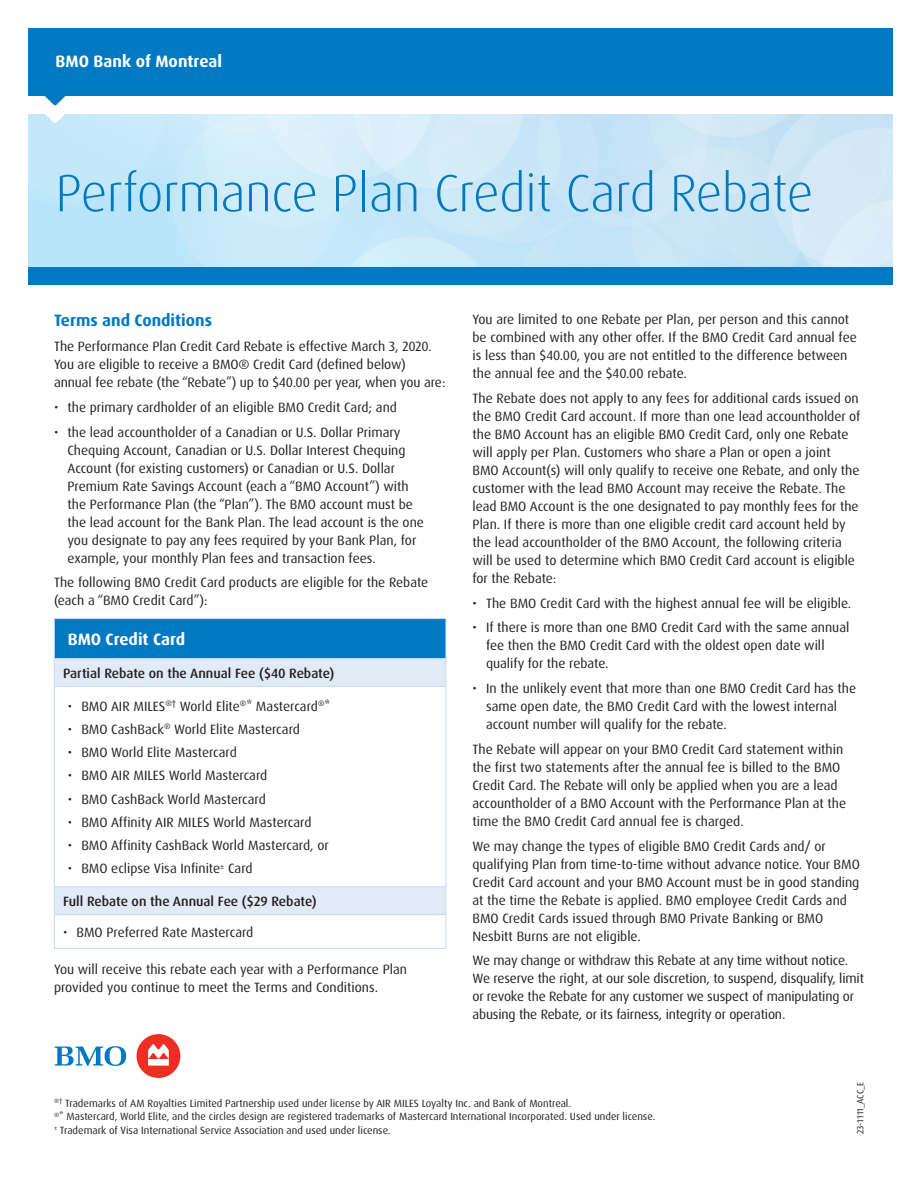
<style>
.page{position:relative;width:918px;height:1188px;background:#fff}
.page>*{position:absolute;margin:0;border:0;box-sizing:border-box;transform-origin:0 0}
.Cover_Title{font:300 52.5px "Dax Pro";letter-spacing:-.01em;color:#0079c2}
.Paragraph_headline{font:700 16.5px "Dax Pro";color:#0079c2}
.Line_of_Business{font:700 16.5px "Dax Pro";letter-spacing:.005em;color:#fff}
.Table_headline{font:700 16.5px "Dax Pro";color:#fff}
.Body_copy__black{font:13.5px/18px "Dax Pro";color:#231f20}
.Table_column_header{font:500 13.5px "Dax Pro";color:#231f20}
.Footnote{font:10.5px "Dax Pro";color:#231f20}
.t1{font:9px "Dax Pro";color:#231f20}
</style>
<div class="page">
<div style="left:28px;top:267px;width:864px;height:18px;background:#0079c2"></div>
<div style="left:28px;top:28px;width:864px;height:68px;background:#0079c2"></div>
<svg style="left:28px;top:96px;width:864px;height:171px;background:#cfeaf8"></svg>
<div style="left:54px;top:619px;width:392px;height:40px;background:#0079c2"></div>
<svg style="left:55px;top:659px;width:391px;height:255px"></svg>
<hr style="left:54px;top:618px;width:392px;height:1px;background:#c6d8ef">
<hr style="left:54px;top:619px;width:1px;height:39px;background:#c6d8ef">
<hr style="left:446px;top:619px;width:1px;height:39px;background:#c6d8ef">
<hr style="left:54px;top:658px;width:392px;height:1px;background:#c6d8ef">
<svg style="left:54px;top:659px;width:1px;height:27px"></svg>
<svg style="left:446px;top:659px;width:1px;height:27px"></svg>
<hr style="left:54px;top:686px;width:392px;height:1px;background:#c6d8ef">
<hr style="left:54px;top:687px;width:1px;height:199px;background:#c6d8ef">
<hr style="left:446px;top:687px;width:1px;height:199px;background:#c6d8ef">
<hr style="left:54px;top:886px;width:392px;height:1px;background:#c6d8ef">
<svg style="left:54px;top:887px;width:1px;height:27px"></svg>
<svg style="left:446px;top:887px;width:1px;height:27px"></svg>
<hr style="left:54px;top:914px;width:392px;height:1px;background:#c6d8ef">
<hr style="left:54px;top:915px;width:1px;height:33px;background:#c6d8ef">
<hr style="left:446px;top:915px;width:1px;height:33px;background:#c6d8ef">
<hr style="left:54px;top:948px;width:392px;height:1px;background:#c6d8ef">
<svg style="left:55px;top:1046px;width:71px;height:20px"></svg>
<div style="left:137px;top:1034px;width:43px;height:44px;background:#ee2e22;border-radius:50%"></div>
<svg style="left:148px;top:1044px;width:21px;height:22px"></svg>
<h1 class="Line_of_Business" style="left:55px;top:51px;width:168px">BMO Bank of Montreal</h1>
<h1 class="Cover_Title" style="left:55px;top:159px;width:759px">Performance Plan Credit Card Rebate</h1>
<h2 class="Paragraph_headline" style="left:54px;top:310px;width:160px">Terms and Conditions</h2>
<p class="Body_copy__black" style="left:54px;top:338px;width:393px">The Performance Plan Credit Card Rebate is effective March 3, 2020.<br>You are eligible to receive a BMO® Credit Card (defined below) annual fee rebate (the “Rebate”) up to $40.00 per year, when you are:</p>
<p class="Body_copy__black" style="left:54px;top:398px;width:345px">• the primary cardholder of an eligible BMO Credit Card; and</p>
<p class="Body_copy__black" style="left:68px;top:423px;width:358px;text-indent:-14px">• the lead accountholder of a Canadian or U.S. Dollar Primary Chequing Account, Canadian or U.S. Dollar Interest Chequing Account (for existing customers) or Canadian or U.S. Dollar Premium Rate Savings Account (each a “BMO Account”) with the Performance Plan (the “Plan”). The BMO account must be the lead account for the Bank Plan. The lead account is the one you designate to pay any fees required by your Bank Plan, for example, your monthly Plan fees and transaction fees.</p>
<p class="Body_copy__black" style="left:54px;top:574px;width:376px">The following BMO Credit Card products are eligible for the Rebate (each a “BMO Credit Card”):</p>
<h3 class="Table_headline" style="left:68px;top:629px;width:119px">BMO Credit Card</h3>
<h4 class="Table_column_header" style="left:63px;top:664px;width:273px">Partial Rebate on the Annual Fee ($40 Rebate)</h4>
<p class="Body_copy__black" style="left:68px;top:697px;width:264px">• BMO AIR MILES<sup>®†</sup> World Elite<sup>®</sup>* Mastercard<sup>®</sup>*</p>
<p class="Body_copy__black" style="left:68px;top:720px;width:234px">• BMO CashBack<sup>®</sup> World Elite Mastercard</p>
<p class="Body_copy__black" style="left:68px;top:743px;width:171px">• BMO World Elite Mastercard</p>
<p class="Body_copy__black" style="left:68px;top:767px;width:201px">• BMO AIR MILES World Mastercard</p>
<p class="Body_copy__black" style="left:68px;top:790px;width:200px">• BMO CashBack World Mastercard</p>
<p class="Body_copy__black" style="left:68px;top:813px;width:245px">• BMO Affinity AIR MILES World Mastercard</p>
<p class="Body_copy__black" style="left:68px;top:836px;width:262px">• BMO Affinity CashBack World Mastercard, or</p>
<p class="Body_copy__black" style="left:68px;top:860px;width:186px">• BMO eclipse Visa Infinite<sup>±</sup> Card</p>
<h4 class="Table_column_header" style="left:63px;top:893px;width:255px">Full Rebate on the Annual Fee ($29 Rebate)</h4>
<p class="Body_copy__black" style="left:63px;top:923px;width:192px">• BMO Preferred Rate Mastercard</p>
<p class="Body_copy__black" style="left:54px;top:961px;width:355px">You will receive this rebate each year with a Performance Plan provided you continue to meet the Terms and Conditions.</p>
<p class="Body_copy__black" style="left:472px;top:310px;width:386px">You are limited to one Rebate per Plan, per person and this cannot be combined with any other offer. If the BMO Credit Card annual fee is less than $40.00, you are not entitled to the difference between the annual fee and the $40.00 rebate.</p>
<p class="Body_copy__black" style="left:472px;top:389px;width:389px">The Rebate does not apply to any fees for additional cards issued on the BMO Credit Card account. If more than one lead accountholder of the BMO Account has an eligible BMO Credit Card, only one Rebate will apply per Plan. Customers who share a Plan or open a joint<br>BMO Account(s) will only qualify to receive one Rebate, and only the customer with the lead BMO Account may receive the Rebate. The lead BMO Account is the one designated to pay monthly fees for the Plan. If there is more than one eligible credit card account held by the lead accountholder of the BMO Account, the following criteria will be used to determine which BMO Credit Card account is eligible for the Rebate:</p>
<p class="Body_copy__black" style="left:472px;top:594px;width:380px">• The BMO Credit Card with the highest annual fee will be eligible.</p>
<p class="Body_copy__black" style="left:486px;top:619px;width:365px;text-indent:-14px">• If there is more than one BMO Credit Card with the same annual fee then the BMO Credit Card with the oldest open date will qualify for the rebate.</p>
<p class="Body_copy__black" style="left:486px;top:679px;width:372px;text-indent:-14px">• In the unlikely event that more than one BMO Credit Card has the same open date, the BMO Credit Card with the lowest internal account number will qualify for the rebate.</p>
<p class="Body_copy__black" style="left:472px;top:740px;width:375px">The Rebate will appear on your BMO Credit Card statement within the first two statements after the annual fee is billed to the BMO Credit Card. The Rebate will only be applied when you are a lead accountholder of a BMO Account with the Performance Plan at the time the BMO Credit Card annual fee is charged.</p>
<p class="Body_copy__black" style="left:472px;top:837px;width:389px">We may change the types of eligible BMO Credit Cards and/ or qualifying Plan from time-to-time without advance notice. Your BMO Credit Card account and your BMO Account must be in good standing at the time the Rebate is applied. BMO employee Credit Cards and BMO Credit Cards issued through BMO Private Banking or BMO Nesbitt Burns are not eligible.</p>
<p class="Body_copy__black" style="left:472px;top:952px;width:393px">We may change or withdraw this Rebate at any time without notice.<br>We reserve the right, at our sole discretion, to suspend, disqualify, limit or revoke the Rebate for any customer we suspect of manipulating or abusing the Rebate, or its fairness, integrity or operation.</p>
<p class="Footnote" style="left:54px;top:1096px;width:519px"><sup>®†</sup> Trademarks of AM Royalties Limited Partnership used under license by AIR MILES Loyalty Inc. and Bank of Montreal.</p>
<p class="Footnote" style="left:54px;top:1110px;width:603px"><sup>®</sup>* Mastercard, World Elite, and the circles design are registered trademarks of Mastercard International Incorporated. Used under license.</p>
<p class="Footnote" style="left:54px;top:1123px;width:338px"><sup>±</sup> Trademark of Visa International Service Association and used under license.</p>
<p class="t1" style="left:855px;top:1134px;width:54px;rotate:-90deg">23-1111_ACC_E</p>
</div>
